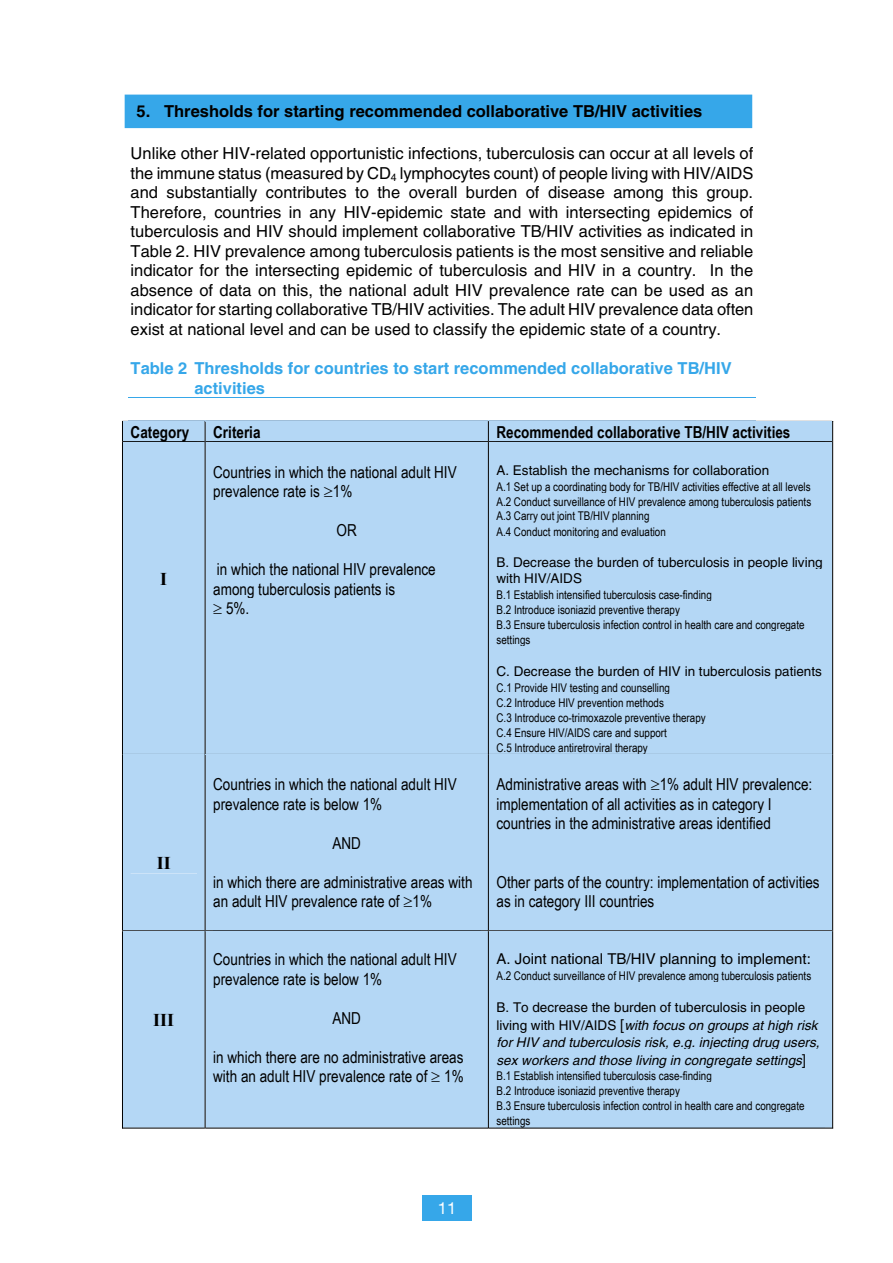
<style>
.page{position:relative;width:893px;height:1263px;background:#fff}
.page>*{position:absolute;margin:0;border:0;box-sizing:border-box;transform-origin:0 0}
.t1{font:700 18px "Times New Roman";color:#000}
.t2{font:16.5px/19.5px "Helvetica";color:#000;text-align:justify}
.t3{font:16.5px/19.5px "Arial Narrow";color:#000}
.t4{font:700 16.5px/19.5px "Helvetica";color:#36a7e9}
.t5{font:700 16.5px "Helvetica";color:#000}
.t6{font:700 16.5px "Arial Narrow";color:#000}
.t7{font:16.5px "Helvetica Neue";color:#fff}
.t8{font:15px "Helvetica";color:#000}
.t9{font:italic 13.5px/17.4px "Helvetica";color:#000}
.t10{font:13.5px/16.5px "Helvetica";color:#000}
.t11{font:12px/15px "Arial Narrow";color:#000}
.s1{font-style:normal}
.s2{font-style:normal;font-size:15px}
</style>
<div class="page">
<div style="left:422px;top:1195px;width:50px;height:25px;background:#36a7e9"></div>
<hr style="left:128px;top:397px;width:628px;height:1px;background:#36a7e9">
<hr style="left:128px;top:420px;width:628px;height:1px;background:#b4d7f5">
<div style="left:125px;top:95px;width:627px;height:33px;background:#36a7e9"></div>
<div style="left:122px;top:421px;width:711px;height:708px;background:#b4d7f5"></div>
<p class="t5" style="left:137px;top:101px;width:567px">5. Thresholds for starting recommended collaborative TB/HIV activities</p>
<p class="t2" style="left:131px;top:144px;width:624px">Unlike other HIV-related opportunistic infections, tuberculosis can occur at all levels of the immune status (measured by CD<sub>4</sub> lymphocytes count) of people living with HIV/AIDS and substantially contributes to the overall burden of disease among this group.<br>Therefore, countries in any HIV-epidemic state and with intersecting epidemics of tuberculosis and HIV should implement collaborative TB/HIV activities as indicated in Table 2. HIV prevalence among tuberculosis patients is the most sensitive and reliable indicator for the intersecting epidemic of tuberculosis and HIV in a country. In the absence of data on this, the national adult HIV prevalence rate can be used as an indicator for starting collaborative TB/HIV activities. The adult HIV prevalence data often exist at national level and can be used to classify the epidemic state of a country.</p>
<p class="t4" style="left:194px;top:358px;width:539px;text-indent:-64px">Table 2 Thresholds for countries to start recommended collaborative TB/HIV activities</p>
<p class="t6" style="left:131px;top:419px;width:60px">Category</p>
<p class="t6" style="left:213px;top:419px;width:49px">Criteria</p>
<p class="t6" style="left:496px;top:419px;width:295px">Recommended collaborative TB/HIV activities</p>
<p class="t1" style="left:160px;top:567px;width:8px">I</p>
<p class="t1" style="left:157px;top:851px;width:16px">II</p>
<p class="t1" style="left:153px;top:1008px;width:23px">III</p>
<p class="t3" style="left:213px;top:461px;width:245px">Countries in which the national adult HIV prevalence rate is 1%</p>
<p class="t3" style="left:337px;top:520px;width:22px">OR</p>
<p class="t3" style="left:217px;top:559px;width:220px">in which the national HIV prevalence</p>
<p class="t3" style="left:213px;top:578px;width:183px">among tuberculosis patients is</p>
<p class="t3" style="left:226px;top:598px;width:25px">5%.</p>
<p class="t3" style="left:213px;top:774px;width:245px">Countries in which the national adult HIV prevalence rate is below 1%</p>
<p class="t3" style="left:332px;top:833px;width:30px">AND</p>
<p class="t3" style="left:213px;top:872px;width:261px">in which there are administrative areas with an adult HIV prevalence rate of 1%</p>
<p class="t3" style="left:213px;top:949px;width:245px">Countries in which the national adult HIV prevalence rate is below 1%</p>
<p class="t3" style="left:332px;top:1007px;width:30px">AND</p>
<p class="t3" style="left:213px;top:1046px;width:252px">in which there are no administrative areas with an adult HIV prevalence rate of 1%</p>
<p class="t10" style="left:496px;top:462px;width:274px">A. Establish the mechanisms for collaboration</p>
<p class="t11" style="left:496px;top:478px;width:316px">A.1 Set up a coordinating body for TB/HIV activities effective at all levels A.2 Conduct surveillance of HIV prevalence among tuberculosis patients A.3 Carry out joint TB/HIV planning<br>A.4 Conduct monitoring and evaluation</p>
<p class="t10" style="left:496px;top:554px;width:328px">B. Decrease the burden of tuberculosis in people living with HIV/AIDS</p>
<p class="t11" style="left:496px;top:586px;width:310px">B.1 Establish intensified tuberculosis case-finding<br>B.2 Introduce isoniazid preventive therapy<br>B.3 Ensure tuberculosis infection control in health care and congregate settings</p>
<p class="t10" style="left:496px;top:663px;width:327px">C. Decrease the burden of HIV in tuberculosis patients</p>
<p class="t11" style="left:496px;top:679px;width:211px">C.1 Provide HIV testing and counselling<br>C.2 Introduce HIV prevention methods<br>C.3 Introduce co-trimoxazole preventive therapy C.4 Ensure HIV/AIDS care and support<br>C.5 Introduce antiretroviral therapy</p>
<p class="t3" style="left:496px;top:774px;width:317px">Administrative areas with 1% adult HIV prevalence: implementation of all activities as in category I countries in the administrative areas identified</p>
<p class="t3" style="left:496px;top:872px;width:325px">Other parts of the country: implementation of activities as in category III countries</p>
<p class="t8" style="left:496px;top:950px;width:316px">A. Joint national TB/HIV planning to implement:</p>
<p class="t11" style="left:496px;top:967px;width:316px">A.2 Conduct surveillance of HIV prevalence among tuberculosis patients</p>
<p class="t9" style="left:496px;top:999px;width:324px"><span class="s1">B. To decrease the burden of tuberculosis in people living with HIV/AIDS</span> <span class="s2">[</span>with focus on groups at high risk for HIV and tuberculosis risk, e.g. injecting drug users, sex workers and those living in congregate settings<span class="s2">]</span></p>
<p class="t11" style="left:496px;top:1068px;width:310px">B.1 Establish intensified tuberculosis case-finding<br>B.2 Introduce isoniazid preventive therapy<br>B.3 Ensure tuberculosis infection control in health care and congregate settings</p>
<h2 class="t7" style="left:438px;top:1198px;width:20px">11</h2>
</div>
